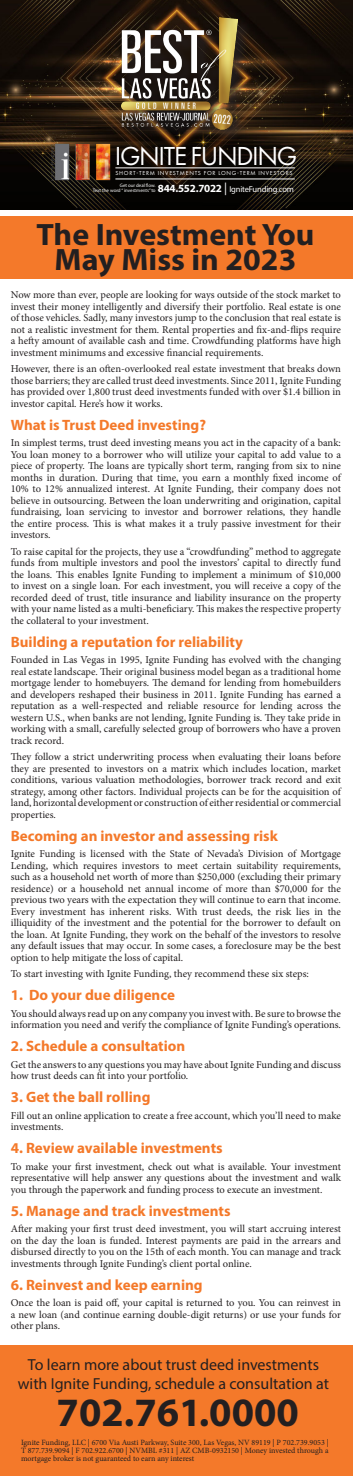
<style>
.page{position:relative;width:353px;height:1476px;background:#fff}
.page>*{position:absolute;margin:0;border:0;box-sizing:border-box;transform-origin:0 0}
.t1{font:700 40.4px "Myriad Pro";color:#231f20}
.t2{font:700 31px/25px "Myriad Pro";color:#231f20;text-align:center}
.t3{font:27.1px "Futura PT";letter-spacing:-.05em;color:#fff}
.t4{font:16px/19.2px "Myriad Pro";color:#231f20;text-align:center}
.t5{font:700 15px "Myriad Pro";color:#f4792a}
.t6{font:10.5px/11.5px "Minion Pro";letter-spacing:-.005em;color:#231f20;text-align:justify}
.t7{font:8.5px "Myriad Pro";letter-spacing:-.02em;color:#fff}
.t8{font:8px/8px "Minion Pro";letter-spacing:-.005em;color:#231f20;text-align:justify}
.t9{font:6px "Futura PT";letter-spacing:.12em;color:#fff}
.t10{font:4.9px/5.4px "Myriad Pro";color:#fff;text-align:right}
.s1{font-weight:700;font-size:11px}
.s2{font-size:12.6px}
</style>
<div class="page">
<div style="left:0;top:1345px;width:353px;height:131px;background:#f4792a"></div>
<div style="left:0;top:216px;width:353px;height:63px;background:#f4792a"></div>
<img style="left:0;top:0;width:353px;height:210px">
<hr style="left:115px;top:167px;width:180px;height:1px;background:#fff">
<hr style="left:115px;top:178px;width:180px;height:1px;background:#fff">
<img style="left:47px;top:143px;width:65px;height:39px">
<div style="left:122px;top:18px;width:129px;height:125px;background:#231f20;opacity:.75"></div>
<img style="left:122px;top:18px;width:115px;height:111px">
<h3 class="t3" style="left:115px;top:140px;width:184px">IGNITE FUNDING</h3>
<p class="t9" style="left:115px;top:170px;width:179px">SHORT-TERM INVESTMENTS FOR LONG-TERM INVESTORS</p>
<p class="t7" style="left:158px;top:185px;width:138px"><span class="s1">844.552.7022</span> <span class="s2">|</span> IgniteFunding.com</p>
<p class="t10" style="left:93px;top:183px;width:64px">Get our deal flow.<br>Text the word “ investments” to</p>
<h2 class="t2" style="left:36px;top:224px;width:279px">The Investment You<br>May Miss in 2023</h2>
<p class="t6" style="left:11px;top:290px;width:332px">Now more than ever, people are looking for ways outside of the stock market to invest their money intelligently and diversify their portfolio. Real estate is one of those vehicles. Sadly, many investors jump to the conclusion that real estate is not a realistic investment for them. Rental properties and fix-and-flips require a hefty amount of available cash and time. Crowdfunding platforms have high investment minimums and excessive financial requirements.</p>
<p class="t6" style="left:11px;top:364px;width:332px">However, there is an often-overlooked real estate investment that breaks down those barriers; they are called trust deed investments. Since 2011, Ignite Funding has provided over 1,800 trust deed investments funded with over $1.4 billion in investor capital. Here’s how it works.</p>
<h3 class="t5" style="left:11px;top:419px;width:197px">What is Trust Deed investing?</h3>
<p class="t6" style="left:11px;top:438px;width:332px">In simplest terms, trust deed investing means you act in the capacity of a bank:<br>You loan money to a borrower who will utilize your capital to add value to a piece of property. The loans are typically short term, ranging from six to nine months in duration. During that time, you earn a monthly fixed income of 10% to 12% annualized interest. At Ignite Funding, their company does not believe in outsourcing. Between the loan underwriting and origination, capital fundraising, loan servicing to investor and borrower relations, they handle the entire process. This is what makes it a truly passive investment for their investors.</p>
<p class="t6" style="left:11px;top:547px;width:332px">To raise capital for the projects, they use a “crowdfunding” method to aggregate funds from multiple investors and pool the investors’ capital to directly fund the loans. This enables Ignite Funding to implement a minimum of $10,000 to invest on a single loan. For each investment, you will receive a copy of the recorded deed of trust, title insurance and liability insurance on the property with your name listed as a multi-beneficiary. This makes the respective property the collateral to your investment.</p>
<h3 class="t5" style="left:11px;top:636px;width:233px">Building a reputation for reliability</h3>
<p class="t6" style="left:11px;top:655px;width:332px">Founded in Las Vegas in 1995, Ignite Funding has evolved with the changing real estate landscape. Their original business model began as a traditional home mortgage lender to homebuyers. The demand for lending from homebuilders and developers reshaped their business in 2011. Ignite Funding has earned a reputation as a well-respected and reliable resource for lending across the western U.S., when banks are not lending, Ignite Funding is. They take pride in working with a small, carefully selected group of borrowers who have a proven track record.</p>
<p class="t6" style="left:11px;top:752px;width:332px">They follow a strict underwriting process when evaluating their loans before they are presented to investors on a matrix which includes location, market conditions, various valuation methodologies, borrower track record and exit strategy, among other factors. Individual projects can be for the acquisition of land, horizontal development or construction of either residential or commercial properties.</p>
<h3 class="t5" style="left:11px;top:830px;width:268px">Becoming an investor and assessing risk</h3>
<p class="t6" style="left:11px;top:849px;width:332px">Ignite Funding is licensed with the State of Nevada’s Division of Mortgage Lending, which requires investors to meet certain suitability requirements, such as a household net worth of more than $250,000 (excluding their primary residence) or a household net annual income of more than $70,000 for the previous two years with the expectation they will continue to earn that income.<br>Every investment has inherent risks. With trust deeds, the risk lies in the illiquidity of the investment and the potential for the borrower to default on the loan. At Ignite Funding, they work on the behalf of the investors to resolve any default issues that may occur. In some cases, a foreclosure may be the best option to help mitigate the loss of capital.</p>
<p class="t6" style="left:11px;top:969px;width:299px">To start investing with Ignite Funding, they recommend these six steps:</p>
<h3 class="t5" style="left:11px;top:990px;width:166px">1. Do your due diligence</h3>
<p class="t6" style="left:11px;top:1009px;width:331px">You should always read up on any company you invest with. Be sure to browse the information you need and verify the compliance of Ignite Funding’s operations.</p>
<h3 class="t5" style="left:11px;top:1041px;width:176px">2. Schedule a consultation</h3>
<p class="t6" style="left:11px;top:1060px;width:332px">Get the answers to any questions you may have about Ignite Funding and discuss how trust deeds can fit into your portfolio.</p>
<h3 class="t5" style="left:11px;top:1092px;width:141px">3. Get the ball rolling</h3>
<p class="t6" style="left:11px;top:1111px;width:331px">Fill out an online application to create a free account, which you’ll need to make investments.</p>
<h3 class="t5" style="left:11px;top:1143px;width:213px">4. Review available investments</h3>
<p class="t6" style="left:11px;top:1162px;width:332px">To make your first investment, check out what is available. Your investment representative will help answer any questions about the investment and walk you through the paperwork and funding process to execute an investment.</p>
<h3 class="t5" style="left:11px;top:1205px;width:221px">5. Manage and track investments</h3>
<p class="t6" style="left:11px;top:1224px;width:332px">After making your first trust deed investment, you will start accruing interest on the day the loan is funded. Interest payments are paid in the arrears and disbursed directly to you on the 15th of each month. You can manage and track investments through Ignite Funding’s client portal online.</p>
<h3 class="t5" style="left:11px;top:1279px;width:193px">6. Reinvest and keep earning</h3>
<p class="t6" style="left:11px;top:1298px;width:332px">Once the loan is paid off, your capital is returned to you. You can reinvest in a new loan (and continue earning double-digit returns) or use your funds for other plans.</p>
<h3 class="t4" style="left:18px;top:1356px;width:313px">To learn more about trust deed investments with Ignite Funding, schedule a consultation at</h3>
<h1 class="t1" style="left:57px;top:1397px;width:244px">702.761.0000</h1>
<p class="t8" style="left:21px;top:1439px;width:309px">Ignite Funding, LLC | 6700 Via Austi Parkway, Suite 300, Las Vegas, NV 89119 | P 702.739.9053 | T 877.739.9094 | F 702.922.6700 | NVMBL #311 | AZ CMB-0932150 | Money invested through a mortgage broker is not guaranteed to earn any interest</p>
</div>
